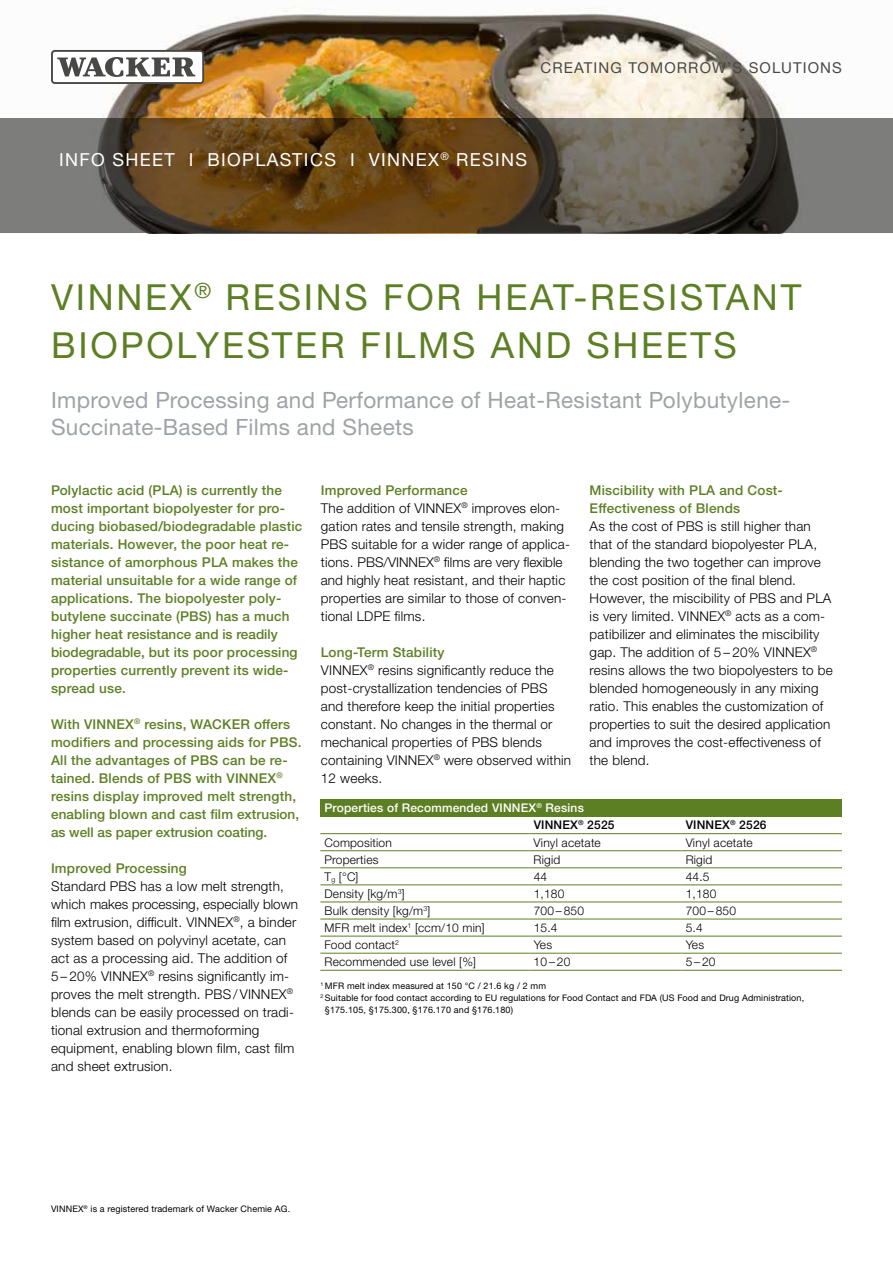
<style>
.page{position:relative;width:893px;height:1263px;background:#fff}
.page>*{position:absolute;margin:0;border:0;box-sizing:border-box;transform-origin:0 0}
.t1{font:36px/48px "Neue Helveticafor WACKER 55";letter-spacing:.075em;color:#5d7f24}
.t2{font:22.5px/27px "Neue Helveticafor WACKER 55";letter-spacing:.015em;color:#9ea3a7}
.t3{font:18px "Neue Helveticafor WACKER 55";letter-spacing:.075em;color:#fff}
.t4{font:15px "Neue Helveticafor WACKER 55";letter-spacing:.075em;color:#484847}
.t5{font:13.5px/18px "Neue Helveticafor WACKER 45";letter-spacing:.015em;color:#000}
.t6{font:13.5px/18px "Neue Helveticafor WACKER 65";letter-spacing:.015em;color:#5d7f24}
.t7{font:12px "Neue Helveticafor WACKER 45";letter-spacing:.015em;color:#000}
.t8{font:12px/17.1px "Neue Helveticafor WACKER 65";letter-spacing:.015em;color:#fff}
.t9{font:12px "Neue Helveticafor WACKER 65";letter-spacing:.015em;color:#000}
.t10{font:9px "Neue Helveticafor WACKER 55";letter-spacing:.015em;color:#000}
.s1{color:#000}
</style>
<div class="page">
<img style="left:0;top:7px;width:893px;height:112px">
<svg style="left:0;top:119px;width:893px;height:114px;background:#64543e"></svg>
<svg style="left:51px;top:50px;width:153px;height:34px"></svg>
<div style="left:53px;top:52px;width:149px;height:30px;background:#fff;border-radius:2px"></div>
<svg style="left:57px;top:57px;width:138px;height:20px"></svg>
<div style="left:320px;top:799px;width:522px;height:17px;background:#5d7f24"></div>
<hr style="left:320px;top:833px;width:209px;height:1px;background:#5d7f24">
<hr style="left:529px;top:833px;width:152px;height:1px;background:#5d7f24">
<hr style="left:681px;top:833px;width:161px;height:1px;background:#5d7f24">
<hr style="left:320px;top:850px;width:209px;height:1px;background:#5d7f24">
<hr style="left:529px;top:850px;width:152px;height:1px;background:#5d7f24">
<hr style="left:681px;top:850px;width:161px;height:1px;background:#5d7f24">
<hr style="left:320px;top:867px;width:209px;height:1px;background:#5d7f24">
<hr style="left:529px;top:867px;width:152px;height:1px;background:#5d7f24">
<hr style="left:681px;top:867px;width:161px;height:1px;background:#5d7f24">
<hr style="left:320px;top:884px;width:209px;height:1px;background:#5d7f24">
<hr style="left:529px;top:884px;width:152px;height:1px;background:#5d7f24">
<hr style="left:681px;top:884px;width:161px;height:1px;background:#5d7f24">
<hr style="left:320px;top:901px;width:209px;height:1px;background:#5d7f24">
<hr style="left:529px;top:901px;width:152px;height:1px;background:#5d7f24">
<hr style="left:681px;top:901px;width:161px;height:1px;background:#5d7f24">
<hr style="left:320px;top:919px;width:209px;height:1px;background:#5d7f24">
<hr style="left:529px;top:919px;width:152px;height:1px;background:#5d7f24">
<hr style="left:681px;top:919px;width:161px;height:1px;background:#5d7f24">
<hr style="left:320px;top:936px;width:209px;height:1px;background:#5d7f24">
<hr style="left:529px;top:936px;width:152px;height:1px;background:#5d7f24">
<hr style="left:681px;top:936px;width:161px;height:1px;background:#5d7f24">
<hr style="left:320px;top:953px;width:209px;height:1px;background:#5d7f24">
<hr style="left:529px;top:953px;width:152px;height:1px;background:#5d7f24">
<hr style="left:681px;top:953px;width:161px;height:1px;background:#5d7f24">
<hr style="left:320px;top:970px;width:209px;height:1px;background:#5d7f24">
<hr style="left:529px;top:970px;width:152px;height:1px;background:#5d7f24">
<hr style="left:681px;top:970px;width:161px;height:1px;background:#5d7f24">
<p class="t4" style="left:540px;top:58px;width:303px">CREATING TOMORROW’S SOLUTIONS</p>
<h3 class="t3" style="left:59px;top:148px;width:470px">INFO SHEET I BIOPLASTICS I VINNEX<sup>®</sup> RESINS</h3>
<h1 class="t1" style="left:51px;top:273px;width:752px">VINNEX<sup>®</sup> RESINS FOR HEAT-RESISTANT<br>BIOPOLYESTER FILMS AND SHEETS</h1>
<h2 class="t2" style="left:51px;top:386px;width:741px">Improved Processing and Performance of Heat-Resistant Polybutylene-<br>Succinate-Based Films and Sheets</h2>
<p class="t6" style="left:51px;top:481px;width:253px">Polylactic acid (PLA) is currently the most important biopolyester for pro&shy;ducing biobased/biodegradable plastic materials. However, the poor heat re&shy;sistance of amorphous PLA makes the material unsuitable for a wide range of applications. The biopolyester poly&shy;butylene succinate (PBS) has a much higher heat resistance and is readily biodegradable, but its poor processing properties currently prevent its wide&shy;spread use.</p>
<p class="t6" style="left:51px;top:715px;width:252px">With VINNEX<sup>®</sup> resins, WACKER offers modifiers and processing aids for PBS.<br>All the advantages of PBS can be re&shy;tained. Blends of PBS with VINNEX<sup>® </sup>resins display improved melt strength, enabling blown and cast film extrusion, as well as paper extrusion coating.</p>
<p class="t6" style="left:51px;top:859px;width:137px">Improved Processing</p>
<p class="t5" style="left:51px;top:877px;width:249px">Standard PBS has a low melt strength, which makes processing, especially blown film extrusion, difficult. VINNEX<sup>®</sup>, a binder system based on polyvinyl acetate, can act as a processing aid. The addition of 5 – 20% VINNEX<sup>®</sup> resins significantly im&shy;proves the melt strength. PBS/ VINNEX<sup>® </sup>blends can be easily processed on tradi&shy;tional extrusion and thermoforming equipment, enabling blown film, cast film and sheet extrusion.</p>
<p class="t6" style="left:590px;top:481px;width:195px">Miscibility with PLA and Cost-<br>Effectiveness of Blends</p>
<p class="t5" style="left:590px;top:517px;width:245px">As the cost of PBS is still higher than that of the standard biopolyester PLA, blending the two together can improve the cost position of the final blend.<br>However, the miscibility of PBS and PLA is very limited. VINNEX<sup>®</sup> acts as a com&shy;patibilizer and eliminates the miscibility gap. The addition of 5 – 20% VINNEX<sup>® </sup>resins allows the two biopolyesters to be blended homogeneously in any mixing ratio. This enables the customization of properties to suit the desired application and improves the cost-effectiveness of the blend.</p>
<p class="t8" style="left:534px;top:799px;width:82px;text-indent:-209px">Properties of Recommended VINNEX<sup>®</sup> Resins<br><span class="s1">VINNEX</span><sup>®</sup> <span class="s1">2525</span></p>
<p class="t6" style="left:321px;top:481px;width:148px">Improved Performance</p>
<p class="t5" style="left:321px;top:499px;width:251px">The addition of VINNEX<sup>®</sup> improves elon&shy;gation rates and tensile strength, making PBS suitable for a wider range of applica&shy;tions. PBS/VINNEX<sup>®</sup> films are very flexible and highly heat resistant, and their haptic properties are similar to those of conven&shy;tional LDPE films.</p>
<p class="t6" style="left:321px;top:643px;width:125px">Long-Term Stability</p>
<p class="t5" style="left:321px;top:661px;width:252px">VINNEX<sup>®</sup> resins significantly reduce the post-crystallization tendencies of PBS and therefore keep the initial properties constant. No changes in the thermal or mechanical properties of PBS blends containing VINNEX<sup>®</sup> were observed within 12 weeks.</p>
<p class="t9" style="left:686px;top:818px;width:82px">VINNEX<sup>®</sup> 2526</p>
<p class="t7" style="left:325px;top:835px;width:69px">Composition</p>
<p class="t7" style="left:534px;top:835px;width:69px">Vinyl acetate</p>
<p class="t7" style="left:686px;top:835px;width:69px">Vinyl acetate</p>
<p class="t7" style="left:325px;top:852px;width:55px">Properties</p>
<p class="t7" style="left:534px;top:852px;width:28px">Rigid</p>
<p class="t7" style="left:686px;top:852px;width:28px">Rigid</p>
<p class="t7" style="left:325px;top:869px;width:35px">T<sub>g</sub> [°C]</p>
<p class="t7" style="left:534px;top:869px;width:15px">44</p>
<p class="t7" style="left:686px;top:869px;width:25px">44.5</p>
<p class="t7" style="left:325px;top:886px;width:82px">Density [kg/m<sup>3</sup>]</p>
<p class="t7" style="left:534px;top:886px;width:32px">1,180</p>
<p class="t7" style="left:686px;top:886px;width:32px">1,180</p>
<p class="t7" style="left:325px;top:903px;width:107px">Bulk density [kg/m<sup>3</sup>]</p>
<p class="t7" style="left:534px;top:903px;width:52px">700 – 850</p>
<p class="t7" style="left:686px;top:903px;width:52px">700 – 850</p>
<p class="t7" style="left:325px;top:920px;width:162px">MFR melt index<sup>1</sup> [ccm/10 min]</p>
<p class="t7" style="left:534px;top:920px;width:25px">15.4</p>
<p class="t7" style="left:686px;top:920px;width:19px">5.4</p>
<p class="t7" style="left:325px;top:937px;width:76px">Food contact<sup>2</sup></p>
<p class="t7" style="left:534px;top:937px;width:20px">Yes</p>
<p class="t7" style="left:686px;top:937px;width:20px">Yes</p>
<p class="t7" style="left:325px;top:954px;width:153px">Recommended use level [%]</p>
<p class="t7" style="left:534px;top:954px;width:38px">10–20</p>
<p class="t7" style="left:686px;top:954px;width:31px">5–20</p>
<p class="t10" style="left:320px;top:980px;width:227px"><sup>1</sup> MFR melt index measured at 150 °C / 21.6 kg / 2 mm</p>
<p class="t10" style="left:320px;top:992px;width:485px"><sup>2</sup> Suitable for food contact according to EU regulations for Food Contact and FDA (US Food and Drug Administration,</p>
<p class="t10" style="left:325px;top:1004px;width:190px">§175.105, §175.300, §176.170 and §176.180)</p>
<p class="t10" style="left:51px;top:1203px;width:241px">VINNEX<sup>®</sup> is a registered trademark of Wacker Chemie AG.</p>
</div>
